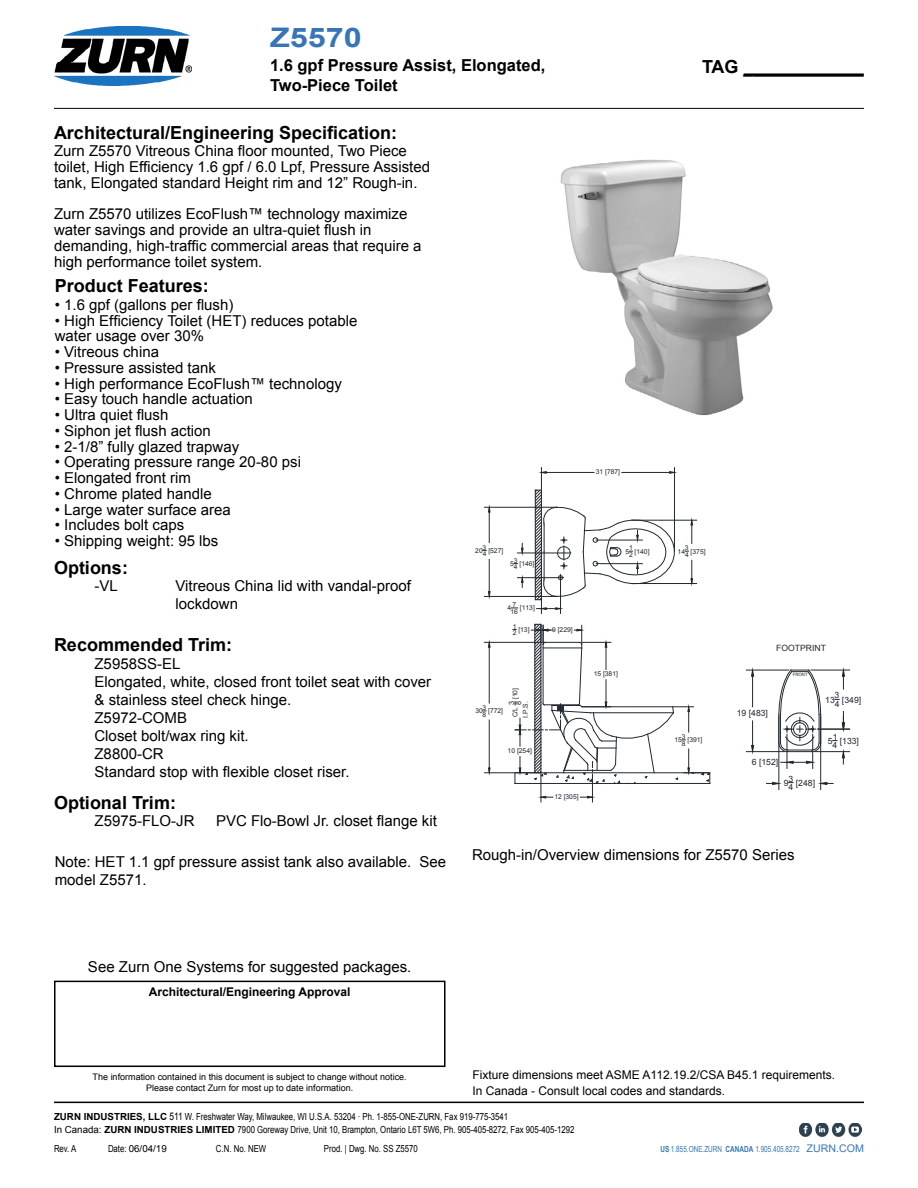
<style>
.page{position:relative;width:918px;height:1188px;background:#fff}
.page>*{position:absolute;margin:0;border:0;box-sizing:border-box;transform-origin:0 0}
.t1{font:700 27px "Arial";color:#3775b6;scale:1.2 1}
.t2{font:700 18px "Arial";color:#000}
.t3{font:700 16.5px "Arial";color:#000}
.t4{font:15px/18px "Arial";color:#000}
.t5{font:12px/15.8px "Arial";color:#000}
.t6{font:700 12px "Arial";color:#000}
.t7{font:9.75px/13.4px "Arial";color:#000;scale:.8 1}
.t8{font:9px/10.8px "Arial";color:#000;text-align:center}
.t9{font:8.7px/8.2px "Arial";color:#212830}
.t10{font:8.4px "Arial Narrow";color:#3775b6;scale:.93 1}
.t11{font:7.35px "Arial";color:#212830}
.t12{font:6.75px/6.4px "Arial";letter-spacing:.005em;color:#212830}
.t13{font:4.35px "Arial";color:#212830}
.s1{font-weight:700}
.s2{font-size:10.5px}
</style>
<div class="page">
<hr style="left:54px;top:108px;width:810px;height:1px;background:#000">
<img style="left:54px;top:27px;width:137px;height:59px">
<hr style="left:744px;top:73px;width:120px;height:2px;background:#000">
<hr style="left:54px;top:1102px;width:810px;height:1px;background:#000">
<img style="left:799px;top:1123px;width:62px;height:14px">
<div style="left:54px;top:981px;width:392px;height:86px;border:2px solid #000"></div>
<img style="left:560px;top:159px;width:213px;height:257px">
<hr style="left:746px;top:670px;width:43px;height:1px;background:#212830">
<hr style="left:746px;top:751px;width:39px;height:1px;background:#212830">
<hr style="left:752px;top:676px;width:1px;height:31px;background:#212830">
<svg style="left:752px;top:721px;width:2px;height:31px"></svg>
<hr style="left:815px;top:751px;width:35px;height:1px;background:#212830">
<svg style="left:842px;top:751px;width:2px;height:13px"></svg>
<hr style="left:811px;top:670px;width:39px;height:1px;background:#212830">
<hr style="left:818px;top:729px;width:32px;height:1px;background:#212830">
<svg style="left:842px;top:670px;width:3px;height:19px"></svg>
<svg style="left:842px;top:711px;width:3px;height:18px"></svg>
<hr style="left:787px;top:734px;width:1px;height:34px;background:#212830">
<hr style="left:812px;top:734px;width:1px;height:34px;background:#212830">
<svg style="left:781px;top:761px;width:32px;height:2px"></svg>
<hr style="left:779px;top:716px;width:1px;height:74px;background:#212830">
<hr style="left:820px;top:716px;width:1px;height:74px;background:#212830">
<svg style="left:766px;top:782px;width:13px;height:3px"></svg>
<svg style="left:821px;top:782px;width:12px;height:3px"></svg>
<svg style="left:778px;top:669px;width:43px;height:83px"></svg>
<hr style="left:484px;top:507px;width:73px;height:1px;background:#212830">
<hr style="left:484px;top:596px;width:73px;height:1px;background:#212830">
<hr style="left:489px;top:512px;width:1px;height:31px;background:#212830">
<hr style="left:489px;top:559px;width:1px;height:33px;background:#212830">
<hr style="left:632px;top:583px;width:65px;height:1px;background:#212830">
<hr style="left:632px;top:520px;width:65px;height:1px;background:#212830">
<svg style="left:691px;top:560px;width:2px;height:23px"></svg>
<svg style="left:691px;top:520px;width:2px;height:23px"></svg>
<hr style="left:517px;top:553px;width:39px;height:1px;background:#212830">
<hr style="left:517px;top:577px;width:40px;height:1px;background:#212830">
<svg style="left:521px;top:543px;width:2px;height:10px"></svg>
<svg style="left:521px;top:577px;width:2px;height:10px"></svg>
<hr style="left:560px;top:582px;width:1px;height:31px;background:#212830">
<hr style="left:541px;top:580px;width:1px;height:33px;background:#212830">
<svg style="left:537px;top:608px;width:23px;height:1px"></svg>
<svg style="left:535px;top:468px;width:140px;height:132px"></svg>
<hr style="left:484px;top:642px;width:60px;height:1px;background:#212830">
<hr style="left:484px;top:773px;width:30px;height:1px;background:#212830">
<hr style="left:489px;top:647px;width:1px;height:56px;background:#212830">
<hr style="left:489px;top:720px;width:1px;height:48px;background:#212830">
<svg style="left:513px;top:624px;width:198px;height:178px"></svg>
<h1 class="t1" style="left:270px;top:19px;width:78px">Z5570</h1>
<p class="t3" style="left:270px;top:55px;width:277px">1.6 gpf Pressure Assist, Elongated,</p>
<p class="t2" style="left:702px;top:54px;width:163px">TAG ____________</p>
<p class="t3" style="left:270px;top:74px;width:129px">Two-Piece Toilet</p>
<p class="t2" style="left:54px;top:120px;width:345px">Architectural/Engineering Specification:</p>
<p class="t4" style="left:54px;top:143px;width:378px;line-height:15.8px">Zurn Z5570 Vitreous China floor mounted, Two Piece toilet, High Efficiency 1.6 gpf / 6.0 Lpf, Pressure Assisted tank, Elongated standard Height rim and 12” Rough-in.</p>
<p class="t4" style="left:54px;top:206px;width:369px;line-height:15.8px">Zurn Z5570 utilizes EcoFlush™ technology maximize water savings and provide an ultra-quiet flush in demanding, high-traffic commercial areas that require a high performance toilet system.</p>
<p class="t2" style="left:55px;top:274px;width:156px">Product Features:</p>
<p class="t4" style="left:55px;top:296px;width:180px">• 1.6 gpf (gallons per flush)</p>
<p class="t4" style="left:55px;top:313px;width:304px;line-height:15.8px">• High Efficiency Toilet (HET) reduces potable water usage over 30%</p>
<p class="t4" style="left:55px;top:343px;width:106px">• Vitreous china</p>
<p class="t4" style="left:55px;top:359px;width:163px">• Pressure assisted tank</p>
<p class="t4" style="left:55px;top:374px;width:289px">• High performance EcoFlush™ technology</p>
<p class="t4" style="left:55px;top:390px;width:199px">• Easy touch handle actuation</p>
<p class="t4" style="left:55px;top:406px;width:115px">• Ultra quiet flush</p>
<p class="t4" style="left:55px;top:422px;width:158px">• Siphon jet flush action</p>
<p class="t4" style="left:55px;top:437px;width:186px">• 2-1/8” fully glazed trapway</p>
<p class="t4" style="left:55px;top:453px;width:248px">• Operating pressure range 20-80 psi</p>
<p class="t4" style="left:55px;top:469px;width:138px">• Elongated front rim</p>
<p class="t4" style="left:55px;top:485px;width:158px">• Chrome plated handle</p>
<p class="t4" style="left:55px;top:500px;width:178px">• Large water surface area</p>
<p class="t4" style="left:55px;top:516px;width:131px">• Includes bolt caps</p>
<p class="t4" style="left:55px;top:532px;width:165px">• Shipping weight: 95 lbs</p>
<p class="t2" style="left:54px;top:555px;width:75px">Options:</p>
<p class="t4" style="left:94px;top:577px;width:25px">-VL</p>
<p class="t4" style="left:176px;top:578px;width:237px;line-height:17.2px">Vitreous China lid with vandal-proof lockdown</p>
<p class="t2" style="left:54px;top:633px;width:180px">Recommended Trim:</p>
<p class="t4" style="left:94px;top:655px;width:338px">Z5958SS-EL<br>Elongated, white, closed front toilet seat with cover &amp; stainless steel check hinge.<br>Z5972-COMB<br>Closet bolt/wax ring kit.<br>Z8800-CR<br>Standard stop with flexible closet riser.</p>
<p class="t2" style="left:54px;top:790px;width:123px">Optional Trim:</p>
<p class="t4" style="left:95px;top:812px;width:102px">Z5975-FLO-JR</p>
<p class="t4" style="left:216px;top:812px;width:222px">PVC Flo-Bowl Jr. closet flange kit</p>
<p class="t4" style="left:55px;top:853px;width:393px">Note: HET 1.1 gpf pressure assist tank also available. See model Z5571.</p>
<p class="t12" style="left:596px;top:469px;width:26px">31 [787]</p>
<p class="t12" style="left:475px;top:547px;width:9px">20</p>
<p class="t12" style="left:483px;top:544px;width:5px">3<br>4</p>
<p class="t12" style="left:488px;top:547px;width:16px">[527]</p>
<p class="t12" style="left:626px;top:548px;width:5px">5</p>
<p class="t12" style="left:629px;top:545px;width:5px">1<br>2</p>
<p class="t12" style="left:635px;top:548px;width:16px">[140]</p>
<p class="t12" style="left:678px;top:548px;width:9px">14</p>
<p class="t12" style="left:685px;top:545px;width:5px">3<br>4</p>
<p class="t12" style="left:691px;top:548px;width:16px">[375]</p>
<p class="t12" style="left:510px;top:560px;width:5px">5</p>
<p class="t12" style="left:514px;top:557px;width:5px">3<br>4</p>
<p class="t12" style="left:519px;top:560px;width:16px">[146]</p>
<p class="t12" style="left:508px;top:605px;width:5px">4</p>
<p class="t12" style="left:511px;top:602px;width:9px;text-align:center">7<br>16</p>
<p class="t12" style="left:520px;top:605px;width:16px">[113]</p>
<p class="t12" style="left:513px;top:623px;width:5px">1<br>2</p>
<p class="t12" style="left:518px;top:626px;width:13px">[13]</p>
<p class="t12" style="left:552px;top:626px;width:22px">9 [229]</p>
<p class="t12" style="left:512px;top:717px;width:31px;rotate:-90deg">C/L <sup>3</sup> [10]</p>
<p class="t11" style="left:514px;top:705px;width:6px;rotate:-90deg">8</p>
<p class="t12" style="left:522px;top:718px;width:18px;rotate:-90deg">I.P.S.</p>
<p class="t12" style="left:475px;top:708px;width:9px">30</p>
<p class="t12" style="left:483px;top:705px;width:5px">3<br>8</p>
<p class="t12" style="left:488px;top:708px;width:16px">[772]</p>
<p class="t12" style="left:508px;top:748px;width:26px">10 [254]</p>
<p class="t12" style="left:554px;top:793px;width:26px">12 [305]</p>
<p class="t12" style="left:594px;top:671px;width:26px">15 [381]</p>
<p class="t12" style="left:675px;top:737px;width:9px">15</p>
<p class="t12" style="left:682px;top:734px;width:5px">3<br>8</p>
<p class="t12" style="left:687px;top:737px;width:16px">[391]</p>
<p class="t9" style="left:776px;top:644px;width:51px">FOOTPRINT</p>
<p class="t13" style="left:793px;top:672px;width:16px">FRONT</p>
<p class="t9" style="left:737px;top:709px;width:33px">19 [483]</p>
<p class="t9" style="left:752px;top:757px;width:28px">6 [152]</p>
<p class="t9" style="left:784px;top:779px;width:6px">9</p>
<p class="t9" style="left:789px;top:774px;width:6px">3<br>4</p>
<p class="t9" style="left:796px;top:779px;width:21px">[248]</p>
<p class="t9" style="left:825px;top:695px;width:11px">13</p>
<p class="t9" style="left:835px;top:691px;width:6px">3<br>4</p>
<p class="t9" style="left:842px;top:695px;width:21px">[349]</p>
<p class="t9" style="left:828px;top:737px;width:6px">5</p>
<p class="t9" style="left:833px;top:732px;width:6px">1<br>4</p>
<p class="t9" style="left:840px;top:737px;width:21px">[133]</p>
<p class="t4" style="left:472px;top:846px;width:324px">Rough-in/Overview dimensions for Z5570 Series</p>
<p class="t4" style="left:88px;top:958px;width:325px">See Zurn One Systems for suggested packages.</p>
<p class="t6" style="left:149px;top:984px;width:203px">Architectural/Engineering Approval</p>
<p class="t8" style="left:93px;top:1072px;width:316px">The information contained in this document is subject to change without notice.<br>Please contact Zurn for most up to date information.</p>
<p class="t5" style="left:472px;top:1067px;width:364px">Fixture dimensions meet ASME A112.19.2/CSA B45.1 requirements.<br>In Canada - Consult local codes and standards.</p>
<p class="t7" style="left:54px;top:1110px;width:652px"><span class="s1">ZURN INDUSTRIES, LLC</span> <span class="s2">511</span> W. Freshwater Way, Milwaukee, WI U.S.A. 53204 · Ph. 1-855-ONE-ZURN, Fax 919-775-3541<br>In Canada: <span class="s1">ZURN INDUSTRIES LIMITED</span> 7900 Goreway Drive, Unit 10, Brampton, Ontario L6T 5W6, Ph. 905-405-8272, Fax 905-405-1292</p>
<p class="t7" style="left:54px;top:1142px;width:30px">Rev. A</p>
<p class="t7" style="left:108px;top:1142px;width:75px">Date: 06/04/19</p>
<p class="t7" style="left:216px;top:1142px;width:64px">C.N. No. NEW</p>
<p class="t7" style="left:324px;top:1142px;width:119px">Prod. | Dwg. No. SS Z5570</p>
<p class="t10" style="left:660px;top:1143px;width:221px"><span class="s1">US</span> 1.855.ONE.ZURN <span class="s1">CANADA</span> 1.905.405.8272 <span class="s2">ZURN.COM</span></p>
</div>
